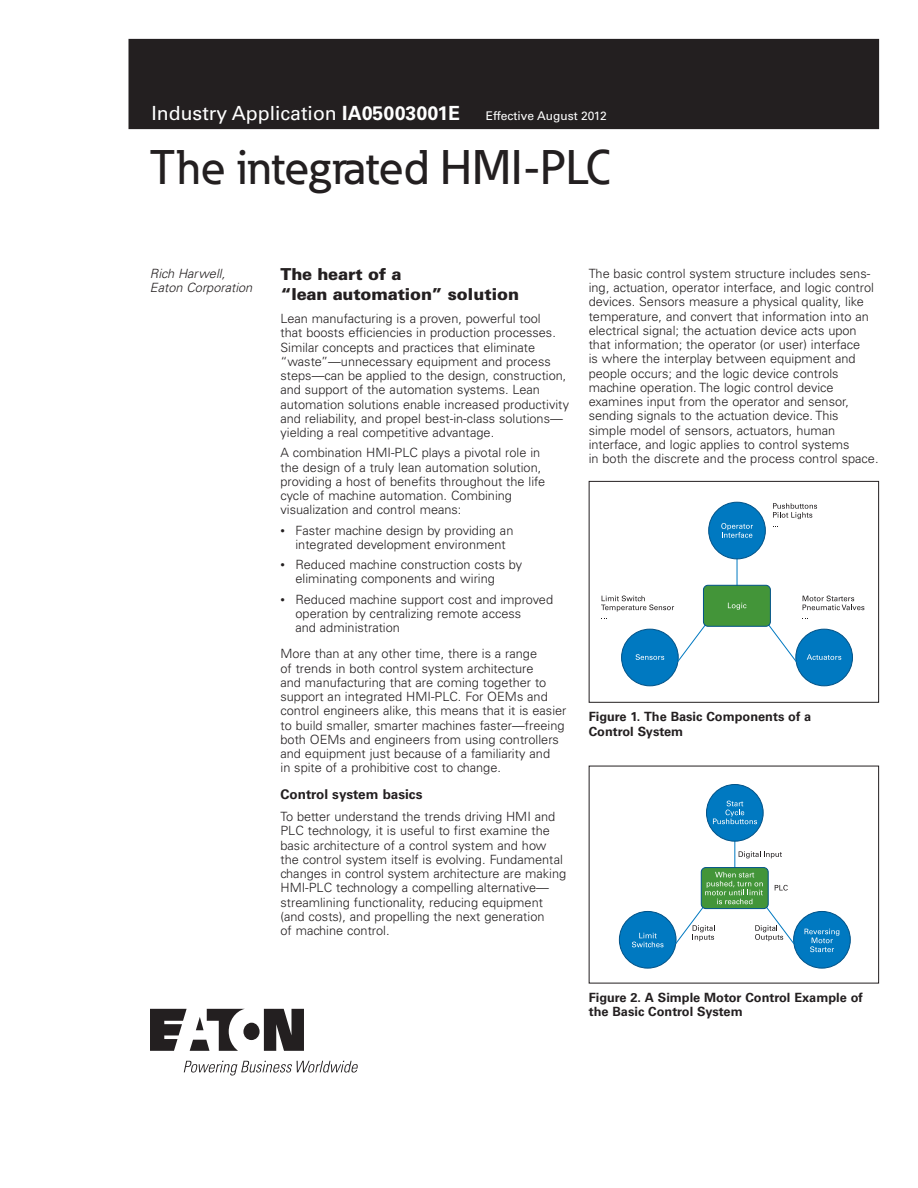
<style>
.page{position:relative;width:918px;height:1188px;background:#fff}
.page>*{position:absolute;margin:0;border:0;box-sizing:border-box;transform-origin:0 0}
.t1{font:500 48px "Eaton";color:#231f20}
.t2{font:19.5px "Univers LT Std";color:#fff}
.t3{font:900 16.5px/19.5px "Univers LT Std";letter-spacing:-.01em;color:#231f20}
.t4{font:700 13.5px "Univers LT Std";color:#231f20}
.t5{font:300 12.75px/14.2px "Univers LT Std";color:#231f20}
.t6{font:700 12.75px/14.2px "Univers LT Std";color:#231f20}
.t7{font:italic 300 12.75px/14.2px "Univers LT Std";color:#231f20}
.t8{font:12px "Univers LT Std";color:#fff}
.s1{font-weight:700}
</style>
<div class="page">
<div style="left:129px;top:39px;width:750px;height:90px;background:#231f20"></div>
<svg style="left:150px;top:1009px;width:154px;height:42px"></svg>
<svg style="left:184px;top:1061px;width:174px;height:15px"></svg>
<hr style="left:737px;top:556px;width:1px;height:35px;background:#0079c1">
<div style="left:709px;top:502px;width:56px;height:57px;background:#0079c1;border-radius:50%"></div>
<div style="left:708px;top:502px;width:58px;height:57px;border:1px solid #005288;border-radius:50%"></div>
<div style="left:622px;top:629px;width:56px;height:57px;background:#0079c1;border-radius:50%"></div>
<div style="left:621px;top:629px;width:58px;height:57px;border:1px solid #005288;border-radius:50%"></div>
<div style="left:796px;top:629px;width:56px;height:57px;background:#0079c1;border-radius:50%"></div>
<div style="left:796px;top:629px;width:57px;height:57px;border:1px solid #005288;border-radius:50%"></div>
<svg style="left:677px;top:624px;width:29px;height:38px"></svg>
<svg style="left:768px;top:624px;width:29px;height:38px"></svg>
<div style="left:703px;top:585px;width:67px;height:41px;background:#439539;border-radius:5px"></div>
<div style="left:703px;top:585px;width:68px;height:42px;border:1px solid #005288;border-radius:5px"></div>
<svg style="left:721px;top:523px;width:32px;height:15px"></svg>
<svg style="left:773px;top:503px;width:44px;height:16px"></svg>
<svg style="left:803px;top:596px;width:61px;height:14px"></svg>
<svg style="left:601px;top:596px;width:73px;height:16px"></svg>
<svg style="left:636px;top:654px;width:28px;height:6px"></svg>
<svg style="left:728px;top:603px;width:18px;height:7px"></svg>
<svg style="left:807px;top:654px;width:34px;height:6px"></svg>
<div style="left:589px;top:481px;width:290px;height:222px;border:1px solid #231f20"></div>
<hr style="left:735px;top:838px;width:1px;height:35px;background:#0079c1">
<div style="left:707px;top:785px;width:56px;height:56px;background:#0079c1;border-radius:50%"></div>
<div style="left:706px;top:784px;width:57px;height:57px;border:1px solid #005288;border-radius:50%"></div>
<div style="left:619px;top:911px;width:57px;height:57px;background:#0079c1;border-radius:50%"></div>
<div style="left:619px;top:911px;width:57px;height:57px;border:1px solid #005288;border-radius:50%"></div>
<div style="left:794px;top:911px;width:56px;height:57px;background:#0079c1;border-radius:50%"></div>
<div style="left:793px;top:911px;width:58px;height:57px;border:1px solid #005288;border-radius:50%"></div>
<div style="left:701px;top:868px;width:67px;height:41px;background:#439539;border-radius:5px"></div>
<div style="left:701px;top:867px;width:68px;height:42px;border:1px solid #005288;border-radius:5px"></div>
<svg style="left:713px;top:801px;width:44px;height:23px"></svg>
<svg style="left:739px;top:851px;width:43px;height:7px"></svg>
<svg style="left:632px;top:933px;width:32px;height:14px"></svg>
<svg style="left:675px;top:872px;width:119px;height:72px"></svg>
<svg style="left:805px;top:929px;width:34px;height:23px"></svg>
<h2 class="t2" style="left:152px;top:103px;width:310px">Industry Application <span class="s1">IA05003001E</span></h2>
<p class="t8" style="left:486px;top:110px;width:123px">Effective August 2012</p>
<h1 class="t1" style="left:150px;top:150px;width:462px">The integrated HMI-PLC</h1>
<p class="t7" style="left:150px;top:266px;width:104px">Rich Harwell,<br>Eaton Corporation</p>
<p class="t3" style="left:280px;top:265px;width:240px">The heart of a<br>“lean automation” solution</p>
<p class="t5" style="left:280px;top:312px;width:290px">Lean manufacturing is a proven, powerful tool<br>that boosts efficiencies in production processes.<br>Similar concepts and practices that eliminate “waste”—unnecessary equipment and process steps—can be applied to the design, construction, and support of the automation systems. Lean automation solutions enable increased productivity and reliability, and propel best-in-class solutions— yielding a real competitive advantage.</p>
<p class="t5" style="left:280px;top:447px;width:266px">A combination HMI-PLC plays a pivotal role in the design of a truly lean automation solution, providing a host of benefits throughout the life cycle of machine automation. Combining visualization and control means:</p>
<p class="t5" style="left:296px;top:524px;width:219px">Faster machine design by providing an integrated development environment</p>
<p class="t5" style="left:296px;top:558px;width:228px">Reduced machine construction costs by eliminating components and wiring</p>
<p class="t5" style="left:296px;top:593px;width:259px">Reduced machine support cost and improved operation by centralizing remote access<br>and administration</p>
<p class="t5" style="left:281px;top:648px;width:287px">More than at any other time, there is a range<br>of trends in both control system architecture<br>and manufacturing that are coming together to support an integrated HMI-PLC. For OEMs and control engineers alike, this means that it is easier to build smaller, smarter machines faster—freeing both OEMs and engineers from using controllers and equipment just because of a familiarity and<br>in spite of a prohibitive cost to change.</p>
<p class="t4" style="left:280px;top:788px;width:143px">Control system basics</p>
<p class="t5" style="left:280px;top:810px;width:287px">To better understand the trends driving HMI and PLC technology, it is useful to first examine the basic architecture of a control system and how the control system itself is evolving. Fundamental changes in control system architecture are making HMI-PLC technology a compelling alternative— streamlining functionality, reducing equipment (and costs), and propelling the next generation<br>of machine control.</p>
<p class="t5" style="left:589px;top:267px;width:291px">The basic control system structure includes sens&shy;ing, actuation, operator interface, and logic control devices. Sensors measure a physical quality, like temperature, and convert that information into an electrical signal; the actuation device acts upon that information; the operator (or user) interface<br>is where the interplay between equipment and people occurs; and the logic device controls machine operation. The logic control device examines input from the operator and sensor, sending signals to the actuation device. This simple model of sensors, actuators, human interface, and logic applies to control systems<br>in both the discrete and the process control space.</p>
<p class="t6" style="left:589px;top:710px;width:224px">Figure 1. The Basic Components of a<br>Control System</p>
<p class="t6" style="left:589px;top:991px;width:275px">Figure 2. A Simple Motor Control Example of the Basic Control System</p>
</div>
